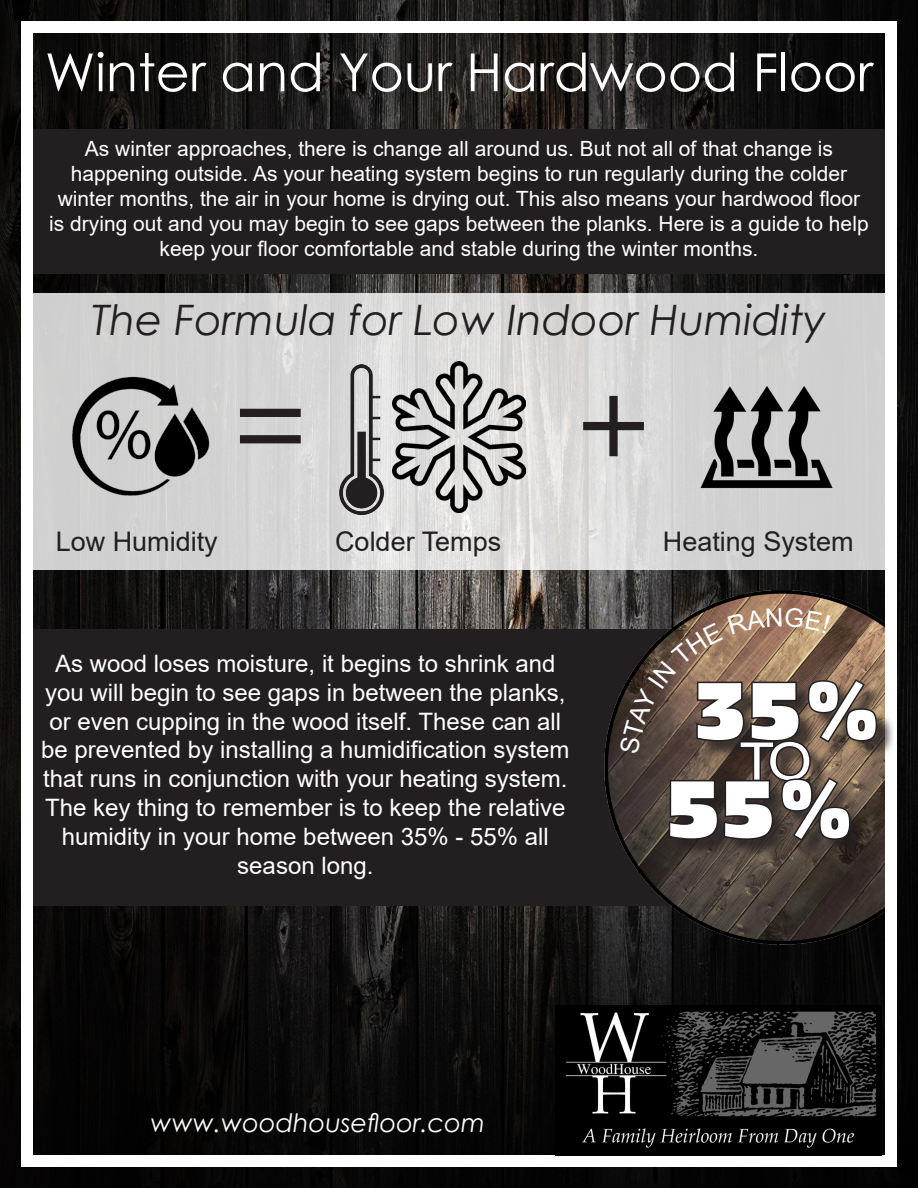
<style>
.page{position:relative;width:918px;height:1188px;background:#fff}
.page>*{position:absolute;margin:0;border:0;box-sizing:border-box;transform-origin:0 0}
.t1{font:italic 123px "Century Gothic";color:#231f20}
.t2{font:78px "Antique Olive Compact";color:#fff}
.t3{font:52.5px "Century Gothic";color:#fff}
.t4{font:51.9px "Arial";color:#fff;scale:1.1 1}
.t5{font:italic 42px "Century Gothic";color:#231f20}
.t6{font:27px "Arial";color:#231f20}
.t7{font:italic 25.5px "Century Gothic";color:#fff}
.t8{font:24px/28.8px "Arial";color:#fff;text-align:center}
.t9{font:21px/25.2px "Arial";color:#fff;text-align:center}
</style>
<div class="page">
<img style="left:0;top:0;width:918px;height:1188px">
<svg style="left:34px;top:294px;width:850px;height:276px;background:#d7d6d6"></svg>
<div style="left:33px;top:130px;width:852px;height:144px;background:#231f20"></div>
<img style="left:40px;top:355px;width:193px;height:169px">
<img style="left:309px;top:364px;width:105px;height:150px">
<img style="left:685px;top:355px;width:164px;height:164px">
<img style="left:393px;top:362px;width:132px;height:150px">
<div style="left:33px;top:630px;width:852px;height:276px;background:#231f20"></div>
<img style="left:504px;top:541px;width:414px;height:431px">
<div style="left:699px;top:683px;width:197px;height:77px;background:#231f20;opacity:.75"></div>
<div style="left:671px;top:781px;width:198px;height:78px;background:#231f20;opacity:.75"></div>
<img style="left:556px;top:1005px;width:326px;height:151px">
<svg style="left:620px;top:608px;width:259px;height:235px"></svg>
<p class="t3" style="left:45px;top:36px;width:830px">Winter and Your Hardwood Floor</p>
<p class="t9" style="left:49px;top:136px;width:821px">As winter approaches, there is change all around us. But not all of that change is happening outside. As your heating system begins to run regularly during the colder winter months, the air in your home is drying out. This also means your hardwood floor is drying out and you may begin to see gaps between the planks. Here is a guide to help keep your floor comfortable and stable during the winter months.</p>
<p class="t5" style="left:92px;top:290px;width:736px">The Formula for Low Indoor Humidity</p>
<p class="t1" style="left:233px;top:340px;width:76px">=</p>
<p class="t1" style="left:576px;top:340px;width:76px">+</p>
<p class="t6" style="left:56px;top:523px;width:164px">Low Humidity</p>
<p class="t6" style="left:335px;top:523px;width:168px">Colder Temps</p>
<p class="t6" style="left:663px;top:523px;width:192px">Heating System</p>
<p class="t8" style="left:41px;top:649px;width:530px">As wood loses moisture, it begins to shrink and you will begin to see gaps in between the planks, or even cupping in the wood itself. These can all be prevented by installing a humidification system that runs in conjunction with your heating system.<br>The key thing to remember is to keep the relative humidity in your home between 35% - 55% all season long.</p>
<p class="t7" style="left:151px;top:1104px;width:336px">www.woodhousefloor.com</p>
<p class="t2" style="left:693px;top:662px;width:191px">35%</p>
<p class="t4" style="left:739px;top:726px;width:67px">TO</p>
<p class="t2" style="left:666px;top:760px;width:191px">55%</p>
</div>
